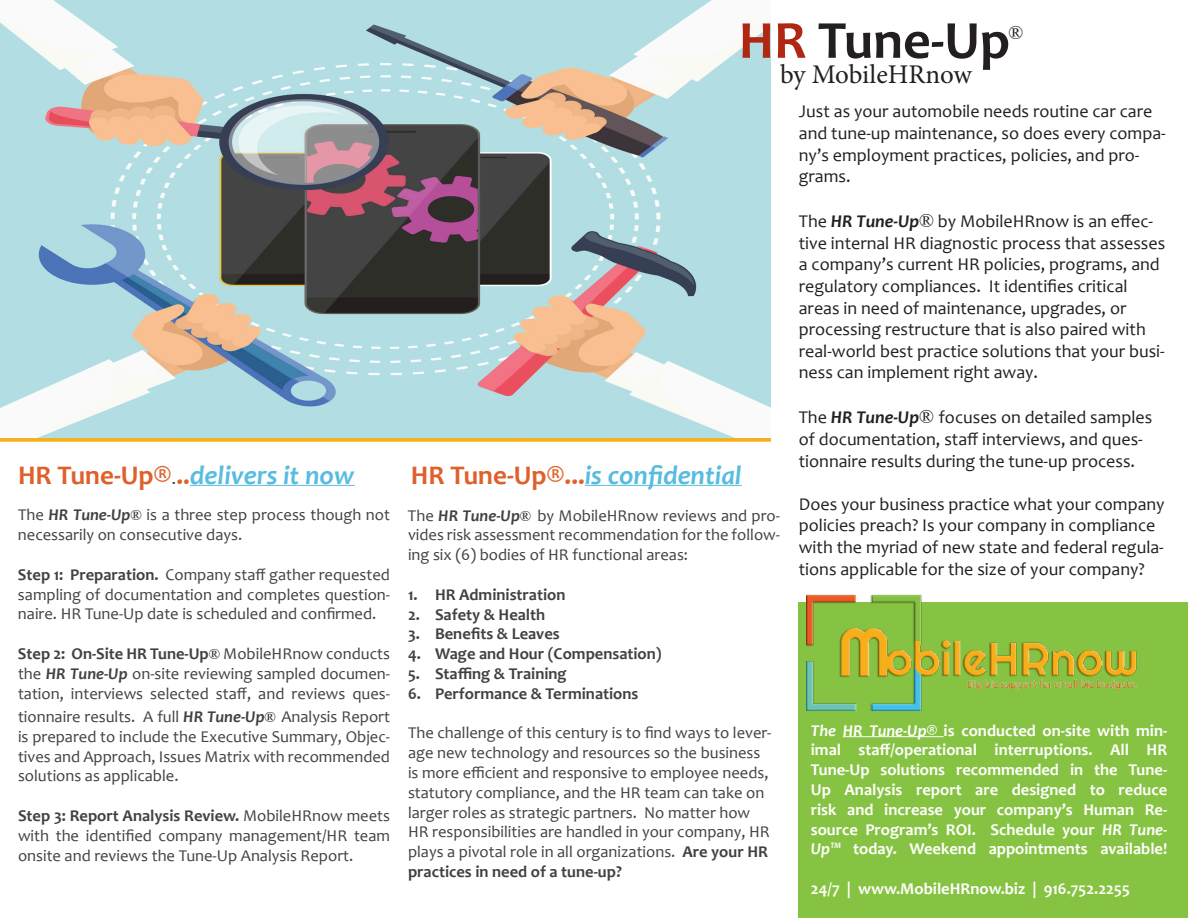
<style>
.page{position:relative;width:1188px;height:918px;background:#fff}
.page>*{position:absolute;margin:0;border:0;box-sizing:border-box;transform-origin:0 0}
.t1{font:700 54px "Candara";color:#231f20}
.t2{font:italic 700 27px "Candara";color:#58bcde}
.t3{font:27px "Minion Pro";letter-spacing:-.005em;color:#231f20}
.t4{font:19.5px "Times New Roman";color:#231f20}
.t5{font:18px/21.6px "Candara";color:#231f20}
.t6{font:16.5px/19.8px "Candara";color:#414141;text-align:justify}
.t7{font:700 16.5px/19.8px "Candara";color:#fff;text-align:justify}
.t8{font:700 16.5px "Candara";color:#414141}
.s1{color:#b02814}
.s2{font-weight:700;font-style:italic}
.s3{font-family:"Times New Roman";font-size:19.5px}
.s4{font-style:normal;color:#df602a}
.s5{font-family:"Times New Roman";font-weight:400;font-style:normal;font-size:19.5px;color:#231f20}
.s6{font-family:"Times New Roman";font-size:15px;color:#231f20}
.s7{font-weight:700}
.s8{font-style:italic}
</style>
<div class="page">
<div style="left:799px;top:602px;width:389px;height:316px;background:#86c342"></div>
<img style="left:807px;top:595px;width:330px;height:116px">
<hr style="left:843px;top:736px;width:101px;height:1px;background:#fff">
<hr style="left:190px;top:485px;width:165px;height:1px;background:#58bcde">
<hr style="left:585px;top:485px;width:157px;height:1px;background:#58bcde">
<div style="left:0;top:437px;width:771px;height:5px;background:#f3b120"></div>
<img style="left:0;top:0;width:771px;height:437px">
<h1 class="t1" style="left:739px;top:6px;width:273px"><span class="s1">HR</span> Tune-Up</h1>
<p class="t4" style="left:1009px;top:18px;width:16px">®</p>
<h2 class="t3" style="left:780px;top:57px;width:193px">by MobileHRnow</h2>
<p class="t5" style="left:799px;top:101px;width:368px">Just as your automobile needs routine car care and tune-up maintenance, so does every compa&shy;ny’s employment practices, policies, and pro&shy;grams.</p>
<p class="t5" style="left:799px;top:210px;width:368px">The <span class="s2">HR Tune-Up</span><span class="s3">®</span> by MobileHRnow is an effec&shy;tive internal HR diagnostic process that assesses a company’s current HR policies, programs, and regulatory compliances. It identifies critical areas in need of maintenance, upgrades, or processing restructure that is also paired with real-world best practice solutions that your busi&shy;ness can implement right away.</p>
<p class="t5" style="left:799px;top:407px;width:355px">The <span class="s2">HR Tune-Up</span><span class="s3">®</span> focuses on detailed samples of documentation, staff interviews, and ques&shy;tionnaire results during the tune-up process.</p>
<p class="t5" style="left:799px;top:493px;width:367px">Does your business practice what your company policies preach? Is your company in compliance with the myriad of new state and federal regula&shy;tions applicable for the size of your company?</p>
<h2 class="t2" style="left:18px;top:458px;width:338px"><span class="s4">HR Tune-Up®</span><span class="s5">.</span><span class="s4">..</span>delivers it now</h2>
<h2 class="t2" style="left:411px;top:458px;width:332px"><span class="s4">HR Tune-Up®...</span>is confidential</h2>
<p class="t6" style="left:18px;top:505px;width:374px">The <span class="s2">HR Tune-Up</span><span class="s6">®</span> is a three step process though not necessarily on consecutive days.</p>
<p class="t6" style="left:18px;top:564px;width:373px"><span class="s7">Step 1: Preparation.</span> Company staff gather requested sampling of documentation and completes question&shy;naire. HR Tune-Up date is scheduled and confirmed.</p>
<p class="t6" style="left:18px;top:644px;width:374px"><span class="s7">Step 2: On-Site HR Tune-Up</span><span class="s6">®</span> MobileHRnow conducts the <span class="s2">HR Tune-Up</span> on-site reviewing sampled documen&shy;tation, interviews selected staff, and reviews ques-</p>
<p class="t6" style="left:18px;top:707px;width:374px">tionnaire results. A full <span class="s2">HR Tune-Up</span><span class="s6">®</span> Analysis Report is prepared to include the Executive Summary, Objec&shy;tives and Approach, Issues Matrix with recommended solutions as applicable.</p>
<p class="t6" style="left:18px;top:806px;width:374px"><span class="s7">Step 3: Report Analysis Review.</span> MobileHRnow meets with the identified company management/HR team onsite and reviews the Tune-Up Analysis Report.</p>
<p class="t6" style="left:408px;top:505px;width:374px">The <span class="s2">HR Tune-Up</span><span class="s6">®</span> by MobileHRnow reviews and pro&shy;vides risk assessment recommendation for the follow&shy;ing six (6) bodies of HR functional areas:</p>
<p class="t8" style="left:408px;top:584px;width:159px">1. HR Administration</p>
<p class="t8" style="left:408px;top:604px;width:139px">2. Safety &amp; Health</p>
<p class="t8" style="left:408px;top:624px;width:153px">3. Benefits &amp; Leaves</p>
<p class="t8" style="left:408px;top:643px;width:255px">4. Wage and Hour (Compensation)</p>
<p class="t8" style="left:408px;top:663px;width:160px">5. Staffing &amp; Training</p>
<p class="t8" style="left:408px;top:683px;width:232px">6. Performance &amp; Terminations</p>
<p class="t6" style="left:408px;top:723px;width:365px;text-align:left">The challenge of this century is to find ways to lever&shy;age new technology and resources so the business is more efficient and responsive to employee needs, statutory compliance, and the HR team can take on larger roles as strategic partners. No matter how HR responsibilities are handled in your company, HR plays a pivotal role in all organizations. <span class="s7">Are your HR practices in need of a tune-up?</span></p>
<p class="t7" style="left:811px;top:720px;width:358px"><span class="s8">The HR Tune-Up®</span> is conducted on-site with min&shy;imal staff/operational interruptions. All HR Tune-Up solutions recommended in the Tune-Up Analysis report are designed to reduce risk and increase your company’s Human Re&shy;source Program’s ROI. Schedule your <span class="s8">HR Tune-Up™</span> today. Weekend appointments available!</p>
<p class="t7" style="left:811px;top:879px;width:320px">24/7 | www.MobileHRnow.biz | 916.752.2255</p>
</div>
